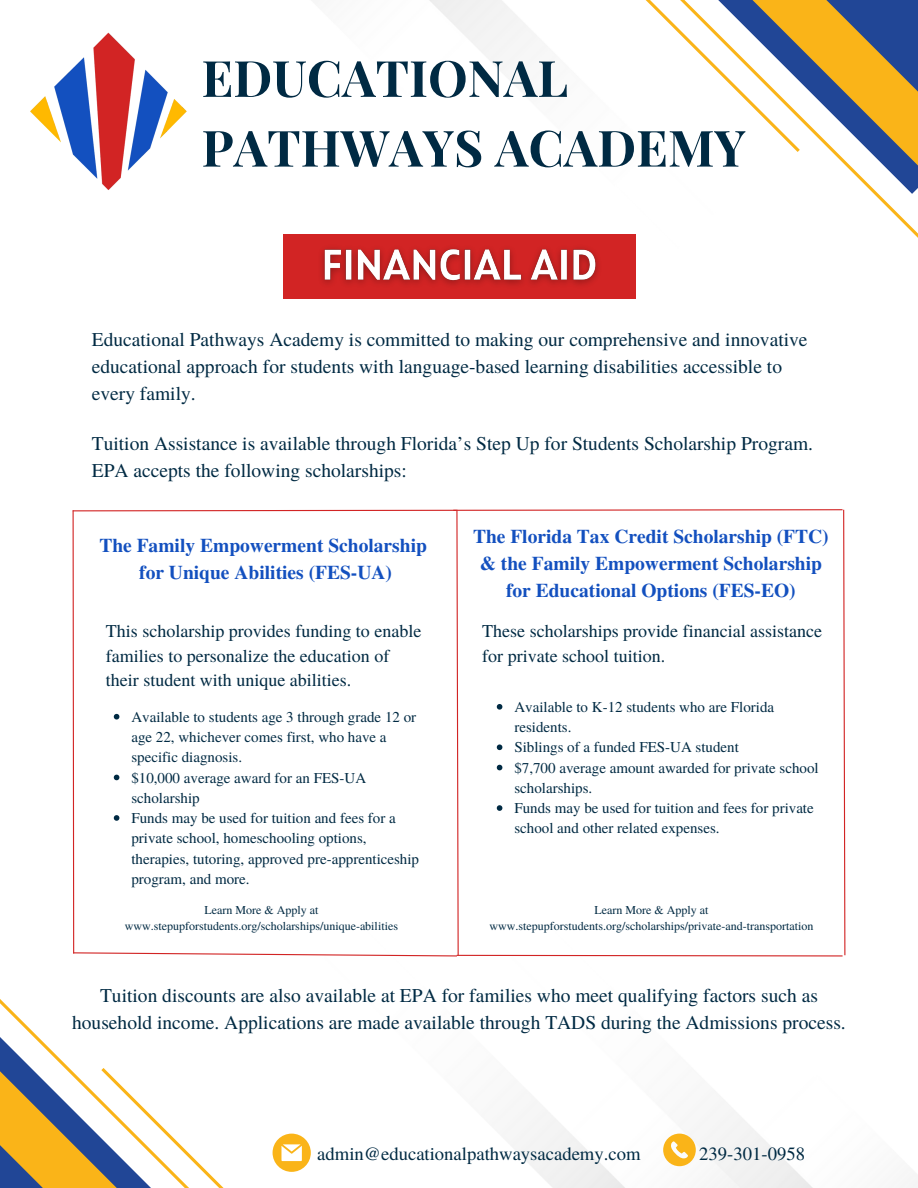
<style>
.page{position:relative;width:918px;height:1188px;background:#fff}
.page>*{position:absolute;margin:0;border:0;box-sizing:border-box;transform-origin:0 0}
.t1{font:700 50.1px/69.8px "Playfair Display";color:#002a43}
.t2{font:19.5px/27px "Te X Gyre Termes";color:#002a43}
.t3{font:700 19.5px/27px "Te X Gyre Termes";color:#1350bf;text-align:center}
.t4{font:18.6px "Te X Gyre Termes";color:#002a43}
.t5{font:18px/24.8px "Te X Gyre Termes";color:#002a43}
.t6{font:15px/20.2px "Te X Gyre Termes";color:#002a43}
.t7{font:12px/16px "Te X Gyre Termes";color:#002a43;text-align:center}
</style>
<div class="page">
<svg style="left:554px;top:0;width:364px;height:299px"></svg>
<svg style="left:0;top:999px;width:295px;height:189px"></svg>
<img style="left:30px;top:33px;width:157px;height:157px">
<div style="left:283px;top:234px;width:352px;height:65px;background:#d22424"></div>
<img style="left:321px;top:248px;width:278px;height:37px">
<svg style="left:663px;top:1134px;width:33px;height:32px"></svg>
<svg style="left:273px;top:1134px;width:38px;height:38px"></svg>
<svg style="left:72px;top:509px;width:774px;height:448px"></svg>
<h1 class="t1" style="left:202px;top:41px;width:546px">EDUCATIONAL<br>PATHWAYS ACADEMY</h1>
<h2 class="t2" style="left:92px;top:325px;width:717px">Educational Pathways Academy is committed to making our comprehensive and innovative educational approach for students with language-based learning disabilities accessible to every family.</h2>
<h2 class="t2" style="left:92px;top:429px;width:723px">Tuition Assistance is available through Florida’s Step Up for Students Scholarship Program.<br>EPA accepts the following scholarships:</h2>
<h2 class="t3" style="left:99px;top:531px;width:329px">The Family Empowerment Scholarship for Unique Abilities (FES-UA)</h2>
<p class="t5" style="left:106px;top:618px;width:317px">This scholarship provides funding to enable families to personalize the education of their student with unique abilities.</p>
<p class="t6" style="left:131px;top:706px;width:289px">Available to students age 3 through grade 12 or age 22, whichever comes first, who have a specific diagnosis.<br>$10,000 average award for an FES-UA scholarship<br>Funds may be used for tuition and fees for a private school, homeschooling options, therapies, tutoring, approved pre-apprenticeship program, and more.</p>
<p class="t7" style="left:125px;top:901px;width:275px">Learn More &amp; Apply at www.stepupforstudents.org/scholarships/unique-abilities</p>
<h2 class="t3" style="left:473px;top:522px;width:357px">The Florida Tax Credit Scholarship (FTC) &amp; the Family Empowerment Scholarship for Educational Options (FES-EO)</h2>
<p class="t5" style="left:482px;top:618px;width:341px">These scholarships provide financial assistance for private school tuition.</p>
<p class="t6" style="left:514px;top:696px;width:306px">Available to K-12 students who are Florida residents.<br>Siblings of a funded FES-UA student<br>$7,700 average amount awarded for private school scholarships.<br>Funds may be used for tuition and fees for private school and other related expenses.</p>
<p class="t7" style="left:490px;top:901px;width:325px">Learn More &amp; Apply at www.stepupforstudents.org/scholarships/private-and-transportation</p>
<h2 class="t2" style="left:72px;top:981px;width:775px;text-align:center">Tuition discounts are also available at EPA for families who meet qualifying factors such as household income. Applications are made available through TADS during the Admissions process.</h2>
<p class="t4" style="left:317px;top:1141px;width:325px">admin@educationalpathwaysacademy.com</p>
<p class="t4" style="left:699px;top:1141px;width:107px">239-301-0958</p>
</div>
